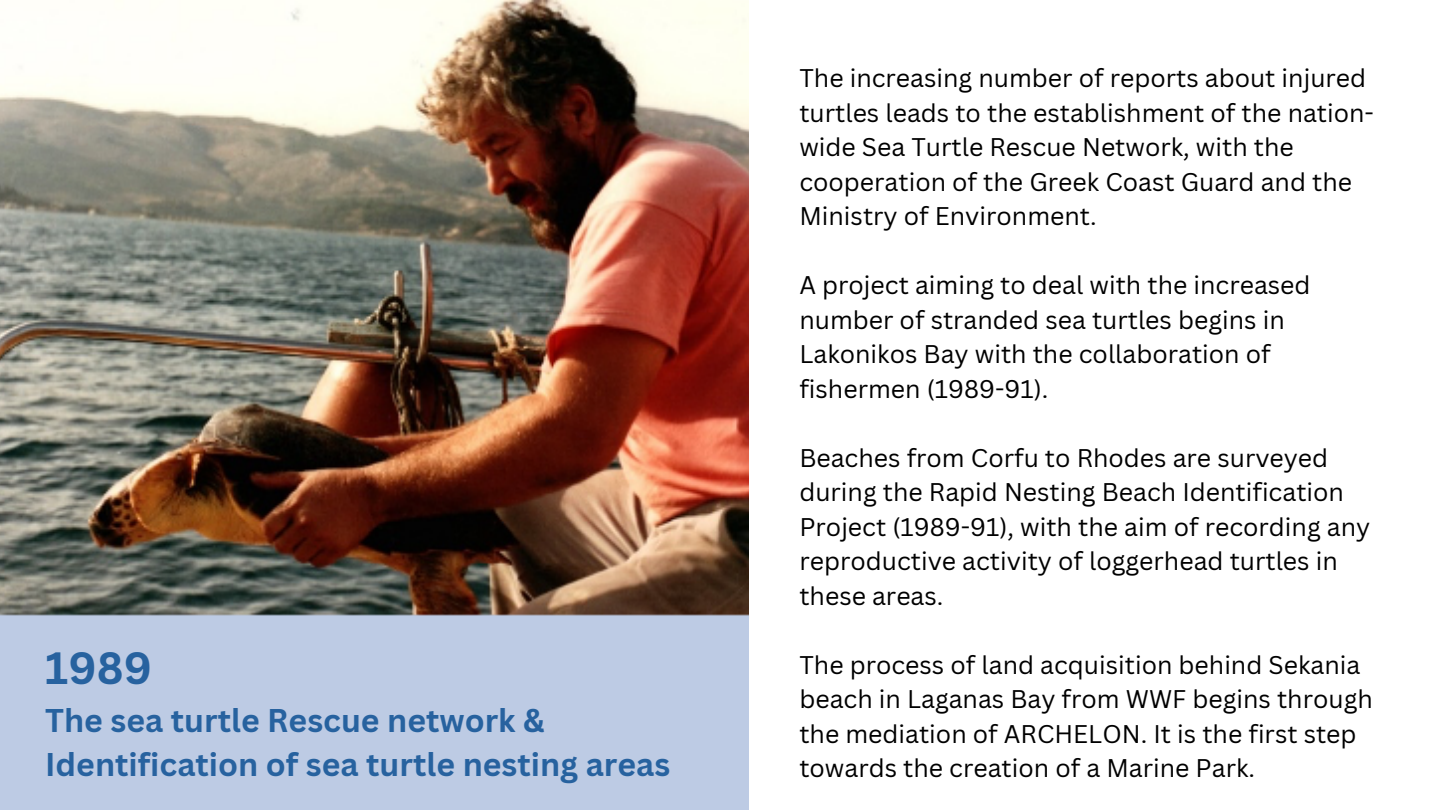
<style>
.page{position:relative;width:1440px;height:810px;background:#fff}
.page>*{position:absolute;margin:0;border:0;box-sizing:border-box;transform-origin:0 0}
.t1{font:700 44px "Canva Sans";color:#27629f}
.t2{font:700 32px "Canva Sans";color:#27629f}
.t3{font:24.9px/34.5px "Canva Sans";color:#000}
</style>
<div class="page">
<div style="left:0;top:597px;width:749px;height:213px;background:#bdcbe4"></div>
<img style="left:0;top:0;width:748px;height:616px">
<p class="t1" style="left:45px;top:637px;width:108px">1989</p>
<p class="t2" style="left:45px;top:697px;width:501px">The sea turtle Rescue network &amp;</p>
<p class="t2" style="left:45px;top:742px;width:627px">Identification of sea turtle nesting areas</p>
<p class="t3" style="left:799px;top:61px;width:576px">The increasing number of reports about injured turtles leads to the establishment of the nation&shy;wide Sea Turtle Rescue Network, with the cooperation of the Greek Coast Guard and the Ministry of Environment.</p>
<p class="t3" style="left:799px;top:268px;width:513px">A project aiming to deal with the increased number of stranded sea turtles begins in Lakonikos Bay with the collaboration of fishermen (1989-91).</p>
<p class="t3" style="left:799px;top:440px;width:572px">Beaches from Corfu to Rhodes are surveyed during the Rapid Nesting Beach Identification Project (1989-91), with the aim of recording any reproductive activity of loggerhead turtles in these areas.</p>
<p class="t3" style="left:799px;top:647px;width:575px">The process of land acquisition behind Sekania beach in Laganas Bay from WWF begins through the mediation of ARCHELON. It is the first step towards the creation of a Marine Park.</p>
</div>
